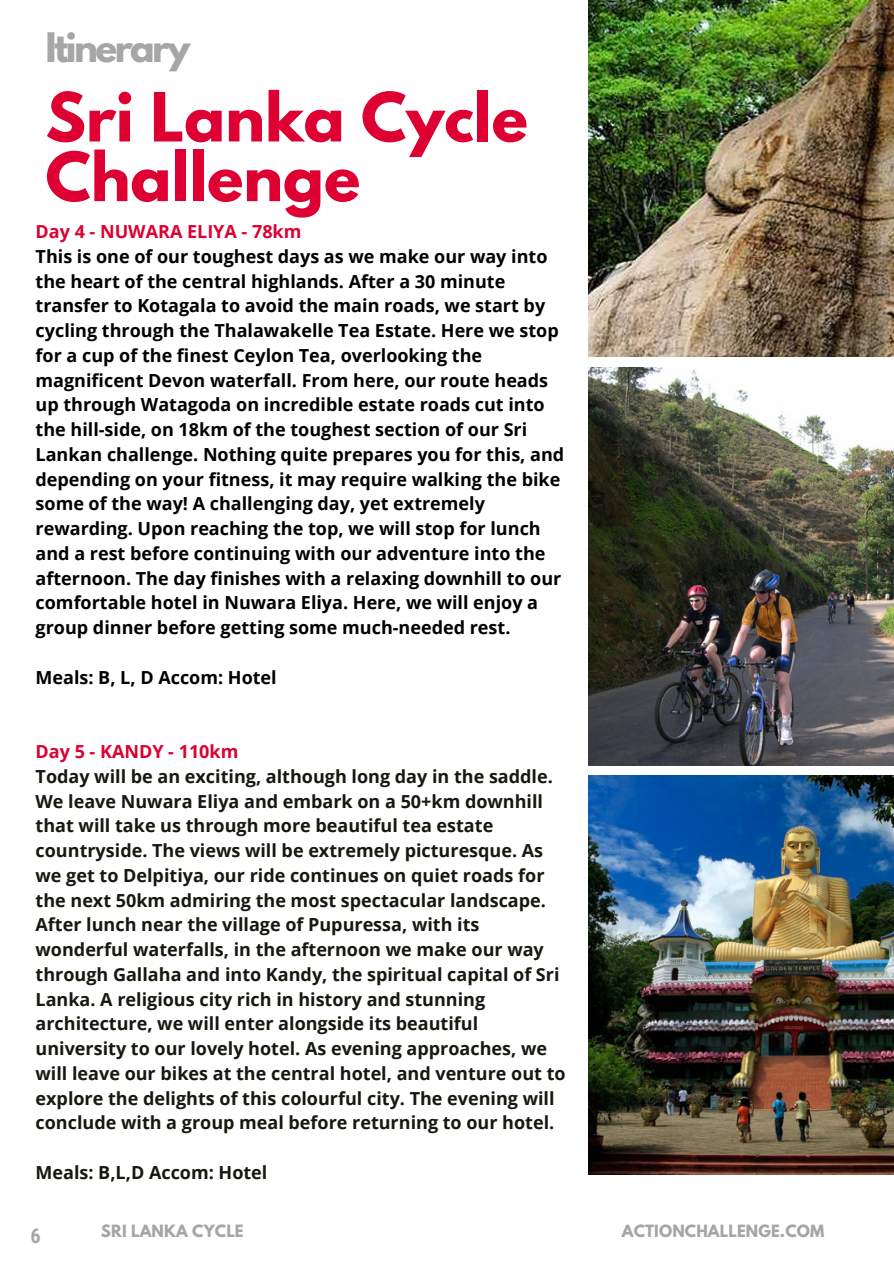
<style>
.page{position:relative;width:894px;height:1264px;background:#fff}
.page>*{position:absolute;margin:0;border:0;box-sizing:border-box;transform-origin:0 0}
.t1{font:700 60px/59.7px "League Spartan";color:#de0032}
.t2{font:700 36px "League Spartan";letter-spacing:-.07em;color:#a6a6a6}
.t3{font:700 20.25px "Roboto Condensed";color:#a6a6a6}
.t4{font:700 18px/24.8px "Open Sans";color:#000}
.t5{font:700 18px/24.8px "Open Sans";color:#171810}
.t6{font:700 18px "Open Sans";color:#de0032}
.t7{font:700 15px "League Spartan";letter-spacing:.01em;color:#a6a6a6}
</style>
<div class="page">
<img style="left:588px;top:0;width:305px;height:356px">
<img style="left:588px;top:367px;width:305px;height:398px">
<img style="left:588px;top:776px;width:305px;height:398px">
<h2 class="t2" style="left:46px;top:30px;width:146px">Itinerary</h2>
<h1 class="t1" style="left:46px;top:95px;width:483px">Sri Lanka Cycle<br>Challenge</h1>
<p class="t6" style="left:36px;top:219px;width:267px">Day 4 - NUWARA ELIYA - 78km</p>
<p class="t4" style="left:36px;top:243px;width:530px">This is one of our toughest days as we make our way into the heart of the central highlands. After a 30 minute transfer to Kotagala to avoid the main roads, we start by cycling through the Thalawakelle Tea Estate. Here we stop for a cup of the finest Ceylon Tea, overlooking the magnificent Devon waterfall. From here, our route heads up through Watagoda on incredible estate roads cut into the hill-side, on 18km of the toughest section of our Sri Lankan challenge. Nothing quite prepares you for this, and depending on your fitness, it may require walking the bike some of the way! A challenging day, yet extremely rewarding. Upon reaching the top, we will stop for lunch and a rest before continuing with our adventure into the afternoon. The day finishes with a relaxing downhill to our comfortable hotel in Nuwara Eliya. Here, we will enjoy a group dinner before getting some much-needed rest.</p>
<p class="t4" style="left:36px;top:664px;width:242px">Meals: B, L, D Accom: Hotel</p>
<p class="t6" style="left:36px;top:738px;width:204px">Day 5 - KANDY - 110km</p>
<p class="t5" style="left:36px;top:763px;width:531px">Today will be an exciting, although long day in the saddle.<br>We leave Nuwara Eliya and embark on a 50+km downhill that will take us through more beautiful tea estate countryside. The views will be extremely picturesque. As we get to Delpitiya, our ride continues on quiet roads for the next 50km admiring the most spectacular landscape.<br>After lunch near the village of Pupuressa, with its wonderful waterfalls, in the afternoon we make our way through Gallaha and into Kandy, the spiritual capital of Sri Lanka. A religious city rich in history and stunning architecture, we will enter alongside its beautiful university to our lovely hotel. As evening approaches, we will leave our bikes at the central hotel, and venture out to explore the delights of this colourful city. The evening will conclude with a group meal before returning to our hotel.</p>
<p class="t5" style="left:36px;top:1159px;width:233px">Meals: B,L,D Accom: Hotel</p>
<p class="t3" style="left:30px;top:1223px;width:12px">6</p>
<p class="t7" style="left:101px;top:1223px;width:144px">SRI LANKA CYCLE</p>
<p class="t7" style="left:621px;top:1223px;width:204px">ACTIONCHALLENGE.COM</p>
</div>
